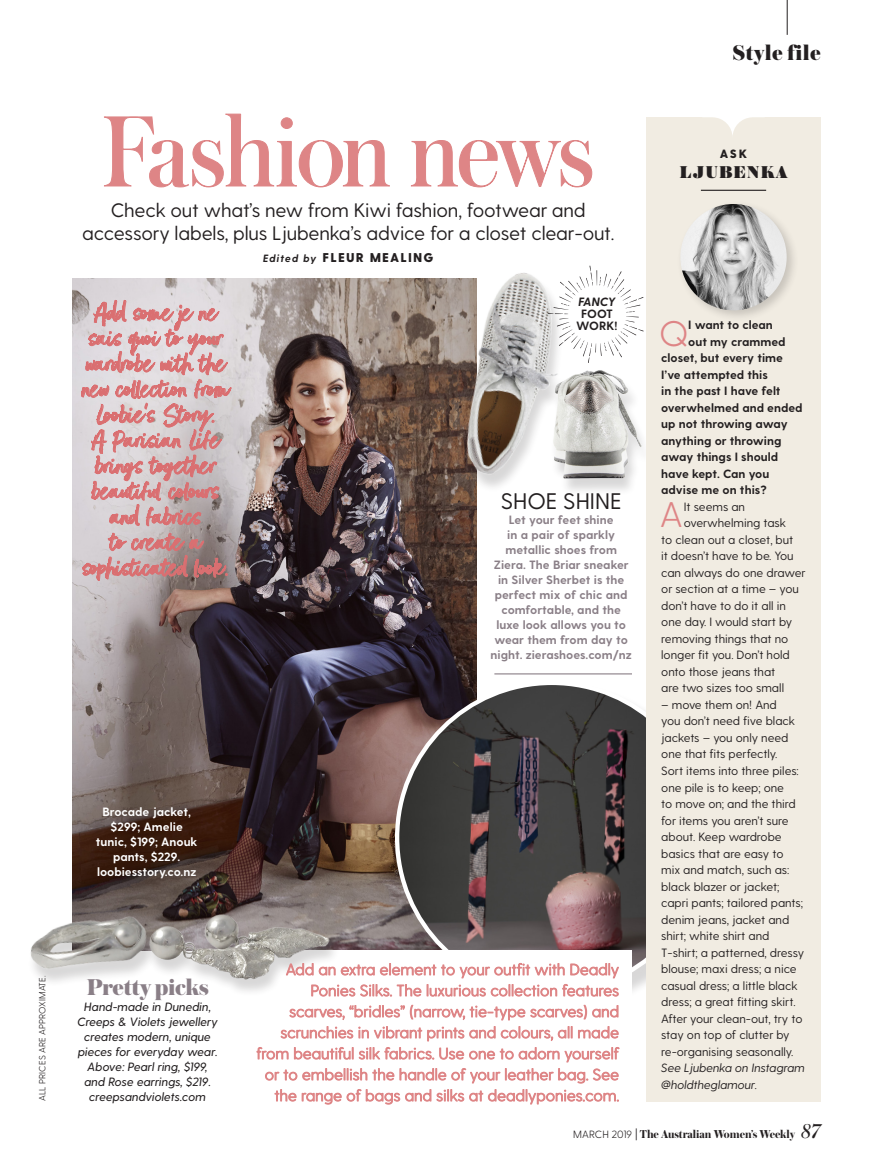
<style>
.page{position:relative;width:893px;height:1170px;background:#fff}
.page>*{position:absolute;margin:0;border:0;box-sizing:border-box;transform-origin:0 0}
.Head_1_Stag{font:105px "Austin Hairline";letter-spacing:-.015em;color:#de8586}
.Box_1_Greycliff_Reg{font:300 35.55px "Greycliff CF";color:#de8586}
.t1{font:30px/25.5px "Better Times";color:#da6f71;text-align:center}
.Box_1_Greycliff_Reg-2{font:900 24px "Austin";letter-spacing:-.01em;color:#8a7f87}
.Box_1_Greycliff_Reg-3{font:22.5px "Greycliff CF";color:#231f20}
.t2{font:900 22.5px "Austin";letter-spacing:.01em;color:#231f20}
.Sell_1{font:19.5px/22.5px "Greycliff CF";letter-spacing:-.01em;color:#231f20;text-align:center}
.Head_1_Austin_hairli{font:900 18px "Austin";letter-spacing:.065em;color:#231f20}
.Byline_1{font:800 12.75px "Greycliff CF";letter-spacing:.09em;color:#231f20}
.Box_1_Greycliff_Reg-4{font:12px/16.5px "Greycliff CF";letter-spacing:-.005em;color:#231f20}
.Box_1_Greycliff_Reg-5{font:700 12px "Greycliff CF";color:#231f20}
.t3{font:700 12px/15px "Greycliff CF";color:#8a7f87;text-align:center}
.t4{font:italic 500 12px/15px "Greycliff CF";color:#231f20;text-align:center}
.t5{font:700 12px/15px "Greycliff CF";color:#fff;text-align:center}
.t6{font:700 12px "Austin";letter-spacing:-.005em;color:#231f20}
.Box_1_Greycliff_Reg-6{font:italic 12px/16.5px "Greycliff CF";color:#231f20}
.t7{font:italic 700 12px "Greycliff CF";letter-spacing:-.015em;color:#231f20}
.t8{font:800 12px "Greycliff CF";color:#231f20}
.Gutter_Credit_1{font:300 9px "Greycliff CF";letter-spacing:.01em;color:#231f20}
.s1{font-weight:700;font-style:italic;font-size:10.5px}
.s2{font-family:"Greycliff CF";font-weight:300;font-size:10.5px}
.s3{font-family:"Greycliff CF";font-weight:300}
.s4{font-weight:400;font-style:italic;font-size:21px}
</style>
<div class="page">
<img style="left:72px;top:279px;width:404px;height:670px">
<img style="left:570px;top:370px;width:73px;height:121px">
<img style="left:397px;top:682px;width:249px;height:309px">
<svg style="left:72px;top:283px;width:171px;height:302px;background:#d6d1d5"></svg>
<hr style="left:787px;top:0;width:1px;height:35px;background:#231f20">
<div style="left:646px;top:117px;width:175px;height:983px;background:#f1ece2"></div>
<svg style="left:714px;top:117px;width:38px;height:18px"></svg>
<div style="left:676px;top:200px;width:123px;height:122px;background:#231f20;opacity:.2"></div>
<img style="left:680px;top:204px;width:107px;height:106px;border-radius:53px">
<hr style="left:701px;top:190px;width:65px;height:1px;background:#231f20">
<hr style="left:494px;top:673px;width:138px;height:1px;background:#8a7f87">
<div style="left:236px;top:949px;width:396px;height:151px;background:#fff"></div>
<img style="left:165px;top:889px;width:182px;height:103px">
<div style="left:464px;top:276px;width:106px;height:217px;background:#231f20;opacity:.18"></div>
<img style="left:464px;top:273px;width:101px;height:207px">
<svg style="left:104px;top:113px;width:286px;height:75px"></svg>
<svg style="left:411px;top:140px;width:181px;height:47px"></svg>
<svg style="left:548px;top:266px;width:95px;height:97px"></svg>
<svg style="left:286px;top:962px;width:27px;height:14px"></svg>
<svg style="left:319px;top:966px;width:16px;height:9px"></svg>
<svg style="left:341px;top:963px;width:278px;height:15px"></svg>
<svg style="left:311px;top:984px;width:110px;height:12px"></svg>
<svg style="left:427px;top:984px;width:192px;height:12px"></svg>
<svg style="left:290px;top:1004px;width:235px;height:16px"></svg>
<svg style="left:531px;top:1004px;width:87px;height:16px"></svg>
<svg style="left:281px;top:1026px;width:72px;height:12px"></svg>
<svg style="left:359px;top:1026px;width:136px;height:15px"></svg>
<svg style="left:501px;top:1026px;width:71px;height:14px"></svg>
<svg style="left:578px;top:1026px;width:41px;height:12px"></svg>
<svg style="left:257px;top:1047px;width:31px;height:12px"></svg>
<svg style="left:294px;top:1047px;width:59px;height:12px"></svg>
<svg style="left:359px;top:1047px;width:200px;height:12px"></svg>
<svg style="left:565px;top:1047px;width:54px;height:15px"></svg>
<svg style="left:265px;top:1068px;width:102px;height:12px"></svg>
<svg style="left:373px;top:1068px;width:21px;height:12px"></svg>
<svg style="left:400px;top:1068px;width:219px;height:15px"></svg>
<svg style="left:275px;top:1089px;width:21px;height:12px"></svg>
<svg style="left:302px;top:1089px;width:129px;height:15px"></svg>
<svg style="left:437px;top:1089px;width:182px;height:15px"></svg>
<img style="left:30px;top:884px;width:135px;height:98px">
<svg style="left:81px;top:297px;width:151px;height:291px;background:#d0b2b4"></svg>
<p class="Gutter_Credit_1" style="left:37px;top:1100px;width:127px;rotate:-90deg">ALL PRICES ARE APPROXIMATE.</p>
<p class="Head_1_Stag" style="left:103px;top:81px;width:493px">Fashion news</p>
<p class="Sell_1" style="left:82px;top:199px;width:534px">Check out what’s new from Kiwi fashion, footwear and accessory labels, plus Ljubenka’s advice for a closet clear-out.</p>
<p class="t1" style="left:83px;top:301px;width:148px">Add some je ne sais quoi to your wardrobe with the new collection from<br>Loobie’s Story.<br>A Parisian Life brings together beautiful colours and fabrics<br>to create a sophisticated look.</p>
<p class="Byline_1" style="left:263px;top:250px;width:172px"><span class="s1">Edited by</span> FLEUR MEALING</p>
<p class="t5" style="left:96px;top:804px;width:103px">Brocade jacket, $299; Amelie tunic, $199; Anouk pants, $229. loobiesstory.co.nz</p>
<p class="Box_1_Greycliff_Reg-2" style="left:87px;top:968px;width:124px">Pretty picks</p>
<p class="t4" style="left:77px;top:999px;width:142px">Hand-made in Dunedin,<br>Creeps &amp; Violets jewellery creates modern, unique pieces for everyday wear.<br>Above: Pearl ring, $199, and Rose earrings, $219. creepsandviolets.com</p>
<p class="t7" style="left:578px;top:295px;width:39px">FANCY</p>
<p class="Box_1_Greycliff_Reg-5" style="left:581px;top:307px;width:33px">FOOT</p>
<p class="Box_1_Greycliff_Reg-5" style="left:576px;top:319px;width:43px">WORK!</p>
<p class="Box_1_Greycliff_Reg-3" style="left:501px;top:487px;width:122px">SHOE SHINE</p>
<p class="t3" style="left:491px;top:512px;width:143px">Let your feet shine<br>in a pair of sparkly metallic shoes from<br>Ziera. The Briar sneaker in Silver Sherbet is the perfect mix of chic and comfortable, and the luxe look allows you to wear them from day to night. zierashoes.com/nz</p>
<p class="t2" style="left:733px;top:36px;width:90px">Style file</p>
<p class="t8" style="left:720px;top:146px;width:29px">ASK</p>
<p class="Head_1_Austin_hairli" style="left:679px;top:158px;width:110px">LJUBENKA</p>
<p class="Box_1_Greycliff_Reg" style="left:659px;top:312px;width:31px">Q</p>
<p class="Box_1_Greycliff_Reg-5" style="left:688px;top:318px;width:86px">I want to clean</p>
<p class="Box_1_Greycliff_Reg-5" style="left:688px;top:334px;width:99px">out my crammed</p>
<p class="Box_1_Greycliff_Reg-5" style="left:661px;top:351px;width:123px">closet, but every time</p>
<p class="Box_1_Greycliff_Reg-5" style="left:661px;top:367px;width:108px">I’ve attempted this</p>
<p class="Box_1_Greycliff_Reg-5" style="left:661px;top:384px;width:121px">in the past I have felt</p>
<p class="Box_1_Greycliff_Reg-5" style="left:661px;top:400px;width:143px">overwhelmed and ended</p>
<p class="Box_1_Greycliff_Reg-5" style="left:661px;top:417px;width:128px">up not throwing away</p>
<p class="Box_1_Greycliff_Reg-5" style="left:661px;top:433px;width:122px">anything or throwing</p>
<p class="Box_1_Greycliff_Reg-5" style="left:661px;top:450px;width:118px">away things I should</p>
<p class="Box_1_Greycliff_Reg-5" style="left:661px;top:466px;width:110px">have kept. Can you</p>
<p class="Box_1_Greycliff_Reg-5" style="left:661px;top:483px;width:107px">advise me on this?</p>
<p class="Box_1_Greycliff_Reg" style="left:660px;top:494px;width:25px">A</p>
<p class="Box_1_Greycliff_Reg-4" style="left:684px;top:498px;width:63px">It seems an</p>
<p class="Box_1_Greycliff_Reg-4" style="left:684px;top:515px;width:104px">overwhelming task</p>
<p class="Box_1_Greycliff_Reg-4" style="left:661px;top:531px;width:134px">to clean out a closet, but</p>
<p class="Box_1_Greycliff_Reg-4" style="left:661px;top:548px;width:134px">it doesn’t have to be. You</p>
<p class="Box_1_Greycliff_Reg-4" style="left:661px;top:564px;width:146px">can always do one drawer</p>
<p class="Box_1_Greycliff_Reg-4" style="left:661px;top:581px;width:139px">or section at a time – you</p>
<p class="Box_1_Greycliff_Reg-4" style="left:661px;top:597px;width:126px">don’t have to do it all in</p>
<p class="Box_1_Greycliff_Reg-4" style="left:661px;top:614px;width:133px">one day. I would start by</p>
<p class="Box_1_Greycliff_Reg-4" style="left:661px;top:630px;width:129px">removing things that no</p>
<p class="Box_1_Greycliff_Reg-4" style="left:661px;top:647px;width:130px">longer fit you. Don’t hold</p>
<p class="Box_1_Greycliff_Reg-4" style="left:661px;top:663px;width:116px">onto those jeans that</p>
<p class="Box_1_Greycliff_Reg-4" style="left:661px;top:680px;width:124px">are two sizes too small</p>
<p class="Box_1_Greycliff_Reg-4" style="left:661px;top:696px;width:144px">– move them on! And<br>you don’t need five black jackets – you only need one that fits perfectly.<br>Sort items into three piles: one pile is to keep; one<br>to move on; and the third for items you aren’t sure about. Keep wardrobe basics that are easy to mix and match, such as: black blazer or jacket; capri pants; tailored pants; denim jeans, jacket and shirt; white shirt and<br>T-shirt; a patterned, dressy blouse; maxi dress; a nice casual dress; a little black dress; a great fitting skirt.<br>After your clean-out, try to stay on top of clutter by re-organising seasonally.</p>
<p class="Box_1_Greycliff_Reg-6" style="left:661px;top:1059px;width:145px">See Ljubenka on Instagram @holdtheglamour.</p>
<p class="t6" style="left:573px;top:1125px;width:249px"><span class="s2">MARCH 2019</span> <span class="s3">|</span> The Australian Women’s Weekly <span class="s4">87</span></p>
</div>
